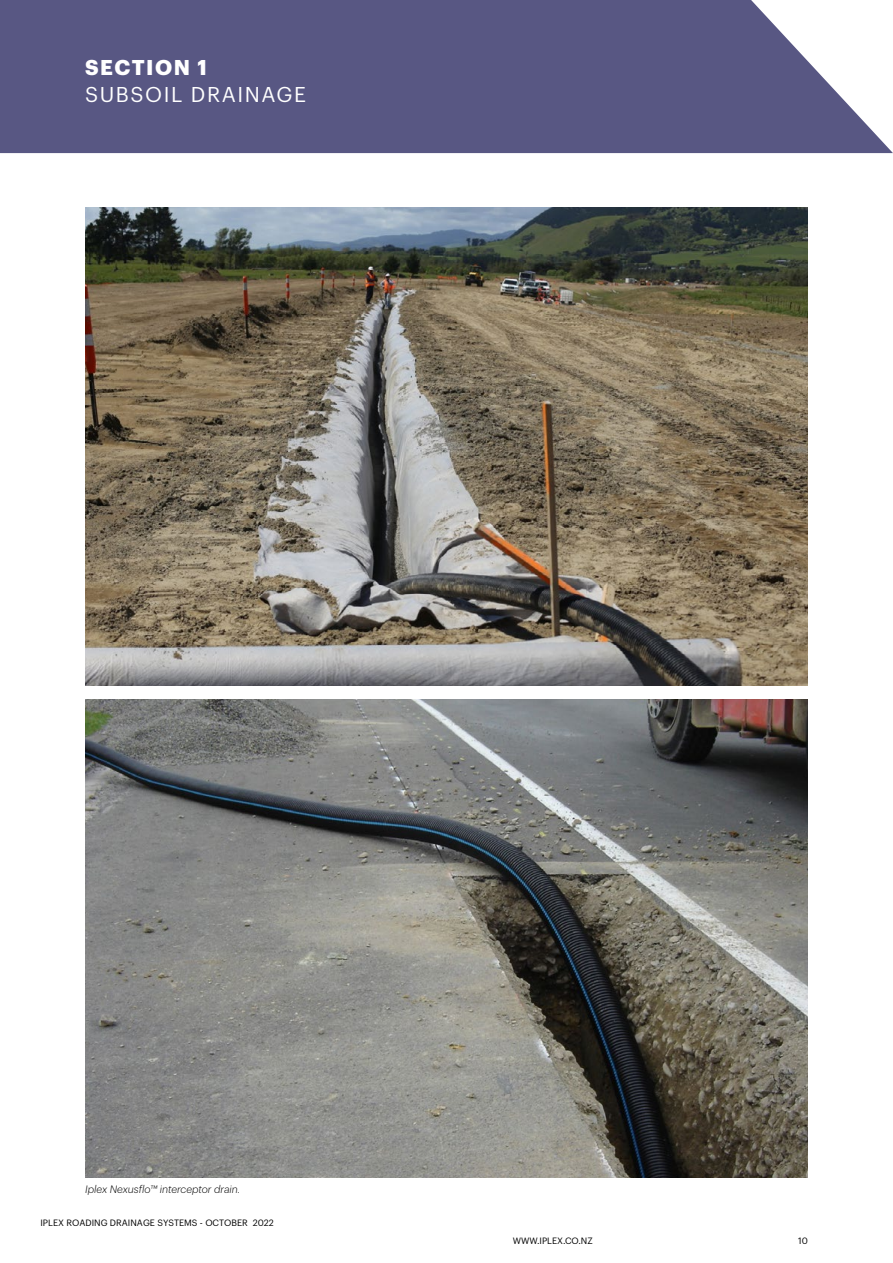
<style>
.page{position:relative;width:893px;height:1263px;background:#fff}
.page>*{position:absolute;margin:0;border:0;box-sizing:border-box;transform-origin:0 0}
.t1{font:21px "Graphik";letter-spacing:.075em;color:#fff}
.t2{font:700 21px "Graphik";letter-spacing:.075em;color:#fff}
.t3{font:italic 300 10.5px "Graphik";color:#000}
.t4{font:9px "Graphik";color:#000}
</style>
<div class="page">
<svg style="left:0;top:0;width:893px;height:153px;background:#65648c"></svg>
<img style="left:85px;top:700px;width:723px;height:478px">
<img style="left:85px;top:207px;width:723px;height:478px">
<h1 class="t2" style="left:85px;top:51px;width:123px">SECTION 1</h1>
<h1 class="t1" style="left:85px;top:79px;width:222px">SUBSOIL DRAINAGE</h1>
<p class="t3" style="left:85px;top:1182px;width:157px">Iplex Nexusflo™ interceptor drain.</p>
<p class="t4" style="left:40px;top:1216px;width:235px">IPLEX ROADING DRAINAGE SYSTEMS - OCTOBER 2022</p>
<p class="t4" style="left:513px;top:1234px;width:82px">WWW.IPLEX.CO.NZ</p>
<p class="t4" style="left:798px;top:1234px;width:11px">10</p>
</div>
